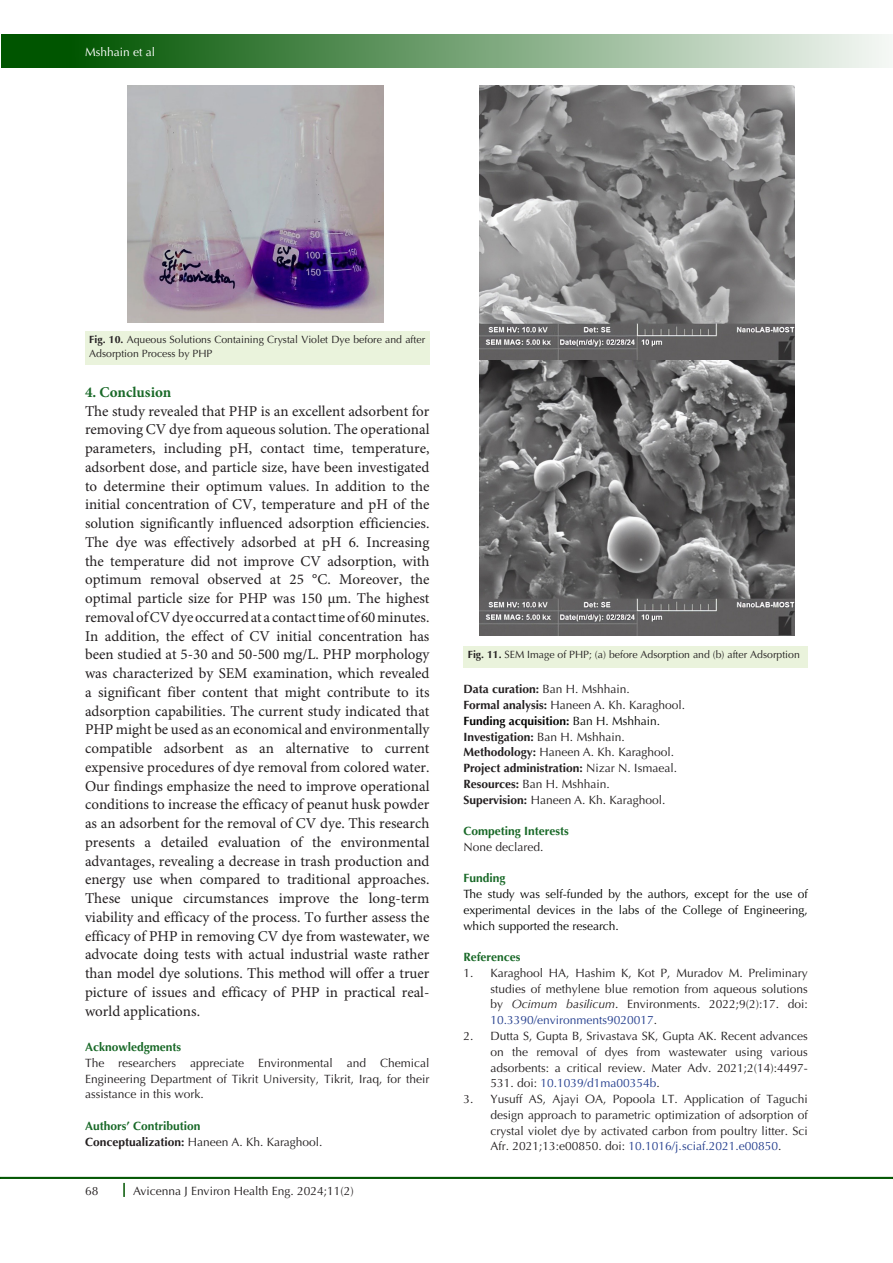
<style>
.page{position:relative;width:893px;height:1263px;background:#fff}
.page>*{position:absolute;margin:0;border:0;box-sizing:border-box;transform-origin:0 0}
.t1{font:15px/18.8px "Minion Pro";color:#231f20;text-align:justify}
.t2{font:700 15px "Minion Pro";color:#196928}
.t3{font:12px/15.8px "Optima LT Std";color:#231f20;text-align:justify}
.t4{font:12px/15.8px "Optima LT Std";color:#040503;text-align:justify}
.t5{font:700 12px "Optima LT Std";color:#231f20}
.t6{font:700 12px "Optima LT Std";color:#196928}
.t7{font:700 12px "Optima LT Std";color:#040503}
.t8{font:12px "Optima LT Std";color:#fff}
.t9{font:10.5px/13.5px "Optima LT Std";color:#231f20}
.s1{font-weight:700}
.s2{font-weight:400}
.s3{font-style:italic}
.s4{color:#253f8e}
</style>
<div class="page">
<hr style="left:0;top:1177px;width:893px;height:2px;background:#050">
<div style="left:1px;top:35px;width:892px;height:33px;background:linear-gradient(to right,#004900,#f4f7f4)"></div>
<svg style="left:123px;top:1183px;width:2px;height:14px"></svg>
<div style="left:85px;top:331px;width:344px;height:34px;background:#eaf3dc"></div>
<div style="left:463px;top:646px;width:345px;height:22px;background:#eaf3dc"></div>
<img style="left:127px;top:85px;width:256px;height:238px">
<img style="left:479px;top:85px;width:315px;height:550px">
<p class="t8" style="left:85px;top:45px;width:72px">Mshhain et al</p>
<p class="t9" style="left:89px;top:333px;width:337px"><span class="s1">Fig. 10.</span> Aqueous Solutions Containing Crystal Violet Dye before and after<br>Adsorption Process by PHP</p>
<p class="t2" style="left:85px;top:381px;width:88px">4. Conclusion</p>
<p class="t1" style="left:85px;top:402px;width:346px">The study revealed that PHP is an excellent adsorbent for removing CV dye from aqueous solution. The operational parameters, including pH, contact time, temperature, adsorbent dose, and particle size, have been investigated to determine their optimum values. In addition to the initial concentration of CV, temperature and pH of the solution significantly influenced adsorption efficiencies.<br>The dye was effectively adsorbed at pH 6. Increasing the temperature did not improve CV adsorption, with optimum removal observed at 25 °C. Moreover, the optimal particle size for PHP was 150 µm. The highest removal of CV dye occurred at a contact time of 60 minutes.<br>In addition, the effect of CV initial concentration has been studied at 5-30 and 50-500 mg/L. PHP morphology was characterized by SEM examination, which revealed a significant fiber content that might contribute to its adsorption capabilities. The current study indicated that PHP might be used as an economical and environmentally compatible adsorbent as an alternative to current expensive procedures of dye removal from colored water.<br>Our findings emphasize the need to improve operational conditions to increase the efficacy of peanut husk powder as an adsorbent for the removal of CV dye. This research presents a detailed evaluation of the environmental advantages, revealing a decrease in trash production and energy use when compared to traditional approaches.<br>These unique circumstances improve the long-term viability and efficacy of the process. To further assess the efficacy of PHP in removing CV dye from wastewater, we advocate doing tests with actual industrial waste rather than model dye solutions. This method will offer a truer picture of issues and efficacy of PHP in practical real&shy;world applications.</p>
<p class="t6" style="left:85px;top:1040px;width:98px">Acknowledgments</p>
<p class="t3" style="left:85px;top:1055px;width:346px">The researchers appreciate Environmental and Chemical Engineering Department of Tikrit University, Tikrit, Iraq, for their assistance in this work.</p>
<p class="t6" style="left:85px;top:1119px;width:117px">Authors’ Contribution</p>
<p class="t3" style="left:85px;top:1134px;width:239px"><span class="s1">Conceptualization:</span> Haneen A. Kh. Karaghool.</p>
<p class="t3" style="left:85px;top:1183px;width:15px">68</p>
<p class="t3" style="left:133px;top:1183px;width:222px">Avicenna J Environ Health Eng. 2024;11(2)</p>
<p class="t9" style="left:468px;top:648px;width:334px"><span class="s1">Fig. 11.</span> SEM Image of PHP; (a) before Adsorption and (b) after Adsorption</p>
<p class="t5" style="left:463px;top:682px;width:168px">Data curation: <span class="s2">Ban H. Mshhain.</span></p>
<p class="t3" style="left:463px;top:697px;width:223px"><span class="s1">Formal analysis:</span> Haneen A. Kh. Karaghool.</p>
<p class="t7" style="left:463px;top:714px;width:198px">Funding acquisition: <span class="s2">Ban H. Mshhain.</span></p>
<p class="t5" style="left:463px;top:730px;width:163px">Investigation: <span class="s2">Ban H. Mshhain.</span></p>
<p class="t3" style="left:463px;top:745px;width:212px"><span class="s1">Methodology:</span> Haneen A. Kh. Karaghool.</p>
<p class="t5" style="left:463px;top:761px;width:215px">Project administration: <span class="s2">Nizar N. Ismaeal.</span></p>
<p class="t3" style="left:463px;top:776px;width:148px"><span class="s1">Resources:</span> Ban H. Mshhain.</p>
<p class="t3" style="left:463px;top:792px;width:203px"><span class="s1">Supervision:</span> Haneen A. Kh. Karaghool.</p>
<p class="t6" style="left:463px;top:824px;width:107px">Competing Interests</p>
<p class="t3" style="left:463px;top:839px;width:82px">None declared.</p>
<p class="t6" style="left:463px;top:871px;width:44px">Funding</p>
<p class="t4" style="left:463px;top:886px;width:346px">The study was self-funded by the authors, except for the use of experimental devices in the labs of the College of Engineering, which supported the research.</p>
<p class="t6" style="left:463px;top:950px;width:59px">References</p>
<p class="t3" style="left:490px;top:965px;width:319px;text-indent:-27px">1. Karaghool HA, Hashim K, Kot P, Muradov M. Preliminary studies of methylene blue remotion from aqueous solutions by <span class="s3">Ocimum basilicum</span>. Environments. 2022;9(2):17. doi:<br><span class="s4">10.3390/environments9020017</span>.</p>
<p class="t3" style="left:490px;top:1028px;width:319px;text-indent:-27px">2. Dutta S, Gupta B, Srivastava SK, Gupta AK. Recent advances on the removal of dyes from wastewater using various adsorbents: a critical review. Mater Adv. 2021;2(14):4497- 531. doi: <span class="s4">10.1039/d1ma00354b</span>.</p>
<p class="t3" style="left:490px;top:1091px;width:319px;text-indent:-27px">3. Yusuff AS, Ajayi OA, Popoola LT. Application of Taguchi design approach to parametric optimization of adsorption of crystal violet dye by activated carbon from poultry litter. Sci Afr. 2021;13:e00850. doi: <span class="s4">10.1016/j.sciaf.2021.e00850</span>.</p>
</div>
